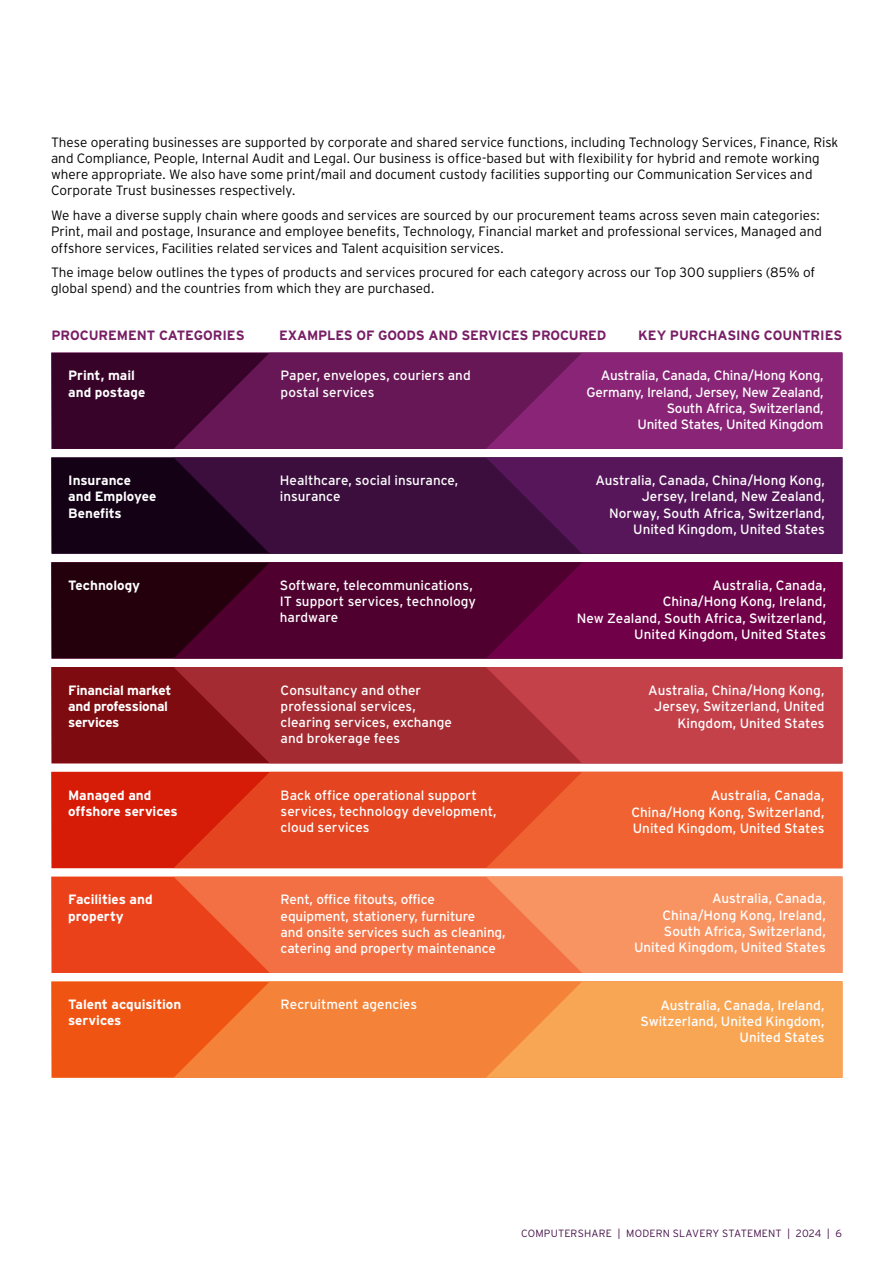
<style>
.page{position:relative;width:893px;height:1263px;background:#fff}
.page>*{position:absolute;margin:0;border:0;box-sizing:border-box;transform-origin:0 0}
.Body_Text{font:13.5px/16.2px "Interstate";letter-spacing:-.005em;color:#fff}
.Body_Text-2{font:300 13.5px/16.2px "Interstate";color:#000}
.Body_Text_Heading_Small_1mm_after{font:700 13.5px/16.2px "Interstate";letter-spacing:-.005em;color:#fff}
.Body_Text_Heading_Small_1mm_after-2{font:700 13.5px "Interstate";letter-spacing:-.01em;color:#781e65}
.t1{font:300 10.5px "Interstate";letter-spacing:.015em;color:#49134c}
</style>
<div class="page">
<div style="left:51px;top:353px;width:791px;height:96px;background:#380328"></div>
<svg style="left:174px;top:353px;width:312px;height:96px;fill:#671755"></svg>
<svg style="left:486px;top:353px;width:356px;height:96px;background:#852271"></svg>
<div style="left:51px;top:562px;width:791px;height:96px;background:#24000d"></div>
<svg style="left:174px;top:562px;width:312px;height:96px;fill:#50002f"></svg>
<svg style="left:486px;top:562px;width:356px;height:96px;background:#6b0043"></svg>
<div style="left:51px;top:772px;width:791px;height:96px;background:#d61b06"></div>
<svg style="left:174px;top:772px;width:312px;height:96px;fill:#e44420"></svg>
<svg style="left:486px;top:772px;width:356px;height:96px;background:#ee5d2e"></svg>
<div style="left:51px;top:981px;width:791px;height:97px;background:#ef5413"></div>
<svg style="left:174px;top:981px;width:312px;height:97px;fill:#f48339"></svg>
<svg style="left:486px;top:981px;width:356px;height:97px;background:#f8a150"></svg>
<div style="left:51px;top:457px;width:791px;height:97px;background:#140116"></div>
<svg style="left:174px;top:457px;width:312px;height:97px;fill:#3b0e3e"></svg>
<svg style="left:486px;top:457px;width:356px;height:97px;background:#531556"></svg>
<div style="left:51px;top:667px;width:791px;height:96px;background:#7d0b0f"></div>
<svg style="left:174px;top:667px;width:312px;height:96px;fill:#a52b32"></svg>
<svg style="left:486px;top:667px;width:356px;height:96px;background:#bf3d46"></svg>
<div style="left:51px;top:877px;width:791px;height:96px;background:#eb411b"></div>
<svg style="left:174px;top:877px;width:312px;height:96px;fill:#f27044"></svg>
<svg style="left:486px;top:877px;width:356px;height:96px;background:#f78e5d"></svg>
<p class="Body_Text-2" style="left:51px;top:134px;width:789px">These operating businesses are supported by corporate and shared service functions, including Technology Services, Finance, Risk and Compliance, People, Internal Audit and Legal. Our business is office-based but with flexibility for hybrid and remote working where appropriate. We also have some print/mail and document custody facilities supporting our Communication Services and Corporate Trust businesses respectively.</p>
<p class="Body_Text-2" style="left:51px;top:207px;width:772px">We have a diverse supply chain where goods and services are sourced by our procurement teams across seven main categories:<br>Print, mail and postage, Insurance and employee benefits, Technology, Financial market and professional services, Managed and offshore services, Facilities related services and Talent acquisition services.</p>
<p class="Body_Text-2" style="left:51px;top:264px;width:766px">The image below outlines the types of products and services procured for each category across our Top 300 suppliers (85% of global spend) and the countries from which they are purchased.</p>
<p class="Body_Text_Heading_Small_1mm_after-2" style="left:51px;top:328px;width:195px">PROCUREMENT CATEGORIES</p>
<p class="Body_Text_Heading_Small_1mm_after-2" style="left:279px;top:328px;width:329px">EXAMPLES OF GOODS AND SERVICES PROCURED</p>
<p class="Body_Text_Heading_Small_1mm_after-2" style="left:638px;top:328px;width:206px">KEY PURCHASING COUNTRIES</p>
<p class="Body_Text_Heading_Small_1mm_after" style="left:68px;top:367px;width:79px">Print, mail and postage</p>
<p class="Body_Text" style="left:281px;top:367px;width:192px">Paper, envelopes, couriers and postal services</p>
<p class="Body_Text" style="left:586px;top:367px;width:239px;text-align:right">Australia, Canada, China/Hong Kong, Germany, Ireland, Jersey, New Zealand, South Africa, Switzerland,<br>United States, United Kingdom</p>
<p class="Body_Text_Heading_Small_1mm_after" style="left:68px;top:472px;width:90px">Insurance and Employee<br>Benefits</p>
<p class="Body_Text" style="left:280px;top:472px;width:180px">Healthcare, social insurance, insurance</p>
<p class="Body_Text" style="left:595px;top:472px;width:231px;text-align:right">Australia, Canada, China/Hong Kong, Jersey, Ireland, New Zealand, Norway, South Africa, Switzerland, United Kingdom, United States</p>
<p class="Body_Text_Heading_Small_1mm_after" style="left:68px;top:577px;width:74px">Technology</p>
<p class="Body_Text" style="left:280px;top:577px;width:198px">Software, telecommunications,<br>IT support services, technology hardware</p>
<p class="Body_Text" style="left:577px;top:577px;width:251px;text-align:right">Australia, Canada,<br>China/Hong Kong, Ireland,<br>New Zealand, South Africa, Switzerland,<br>United Kingdom, United States</p>
<p class="Body_Text_Heading_Small_1mm_after" style="left:68px;top:682px;width:105px">Financial market and professional services</p>
<p class="Body_Text" style="left:281px;top:682px;width:173px">Consultancy and other professional services, clearing services, exchange and brokerage fees</p>
<p class="Body_Text" style="left:648px;top:682px;width:178px;text-align:right">Australia, China/Hong Kong,<br>Jersey, Switzerland, United<br>Kingdom, United States</p>
<p class="Body_Text_Heading_Small_1mm_after" style="left:68px;top:787px;width:111px">Managed and offshore services</p>
<p class="Body_Text" style="left:281px;top:787px;width:217px">Back office operational support services, technology development, cloud services</p>
<p class="Body_Text" style="left:631px;top:787px;width:195px;text-align:justify;text-indent:79px">Australia, Canada, China/Hong Kong, Switzerland, United Kingdom, United States</p>
<p class="Body_Text_Heading_Small_1mm_after" style="left:68px;top:891px;width:86px">Facilities and property</p>
<p class="Body_Text" style="left:281px;top:891px;width:226px">Rent, office fitouts, office equipment, stationery, furniture<br>and onsite services such as cleaning, catering and property maintenance</p>
<p class="Body_Text" style="left:634px;top:890px;width:193px;text-align:right">Australia, Canada,<br>China/Hong Kong, Ireland,<br>South Africa, Switzerland,<br>United Kingdom, United States</p>
<p class="Body_Text_Heading_Small_1mm_after" style="left:68px;top:996px;width:115px">Talent acquisition</p>
<p class="Body_Text" style="left:281px;top:996px;width:138px">Recruitment agencies</p>
<p class="Body_Text_Heading_Small_1mm_after" style="left:68px;top:1012px;width:55px">services</p>
<p class="Body_Text" style="left:641px;top:997px;width:185px;text-align:right">Australia, Canada, Ireland,<br>Switzerland, United Kingdom,<br>United States</p>
<p class="t1" style="left:521px;top:1228px;width:322px">COMPUTERSHARE | MODERN SLAVERY STATEMENT | 2024 | 6</p>
</div>
